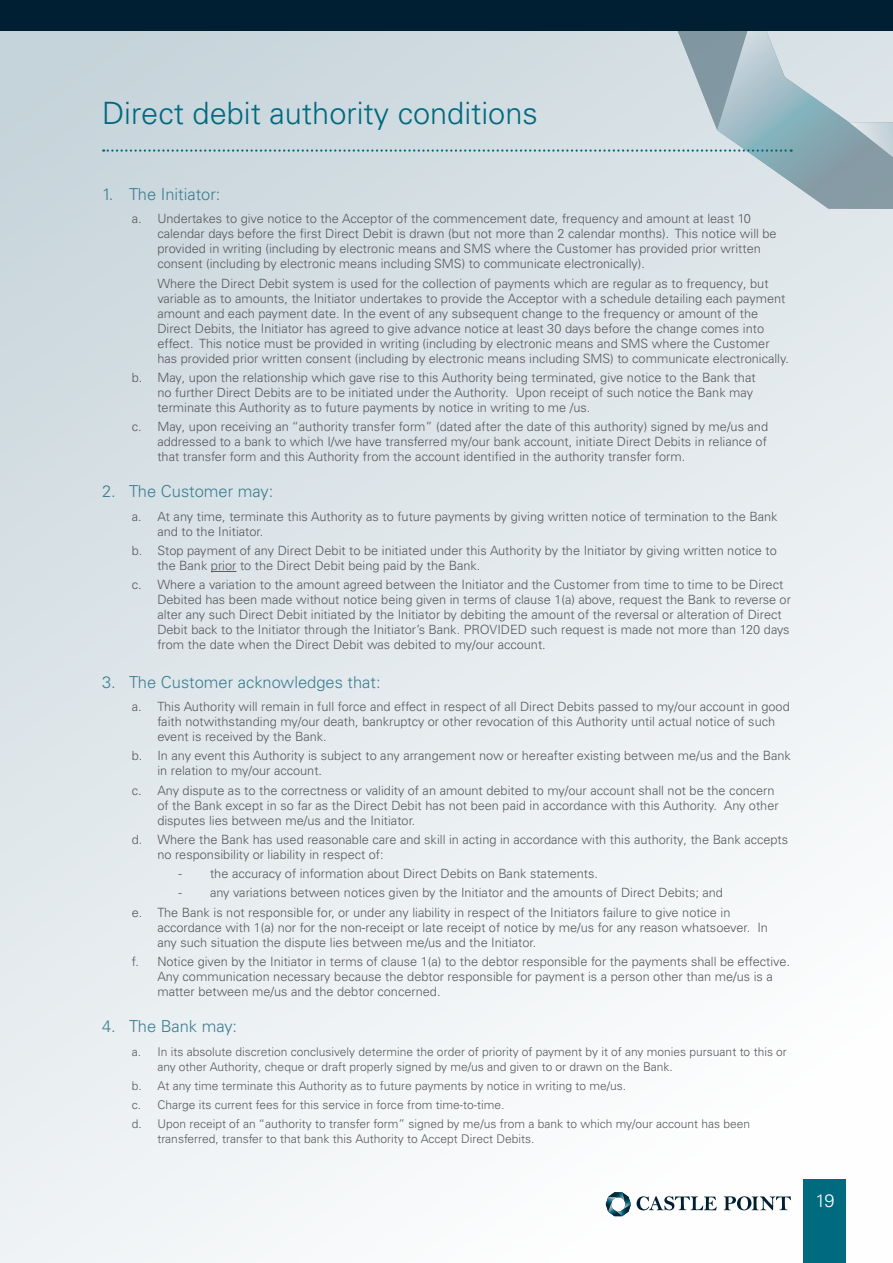
<style>
.page{position:relative;width:893px;height:1263px;background:#fff}
.page>*{position:absolute;margin:0;border:0;box-sizing:border-box;transform-origin:0 0}
.t1{font:300 30.75px "Univers LT Pro 45";color:#006a7e}
.t2{font:300 18px "Univers LT Pro 45";color:#fff}
.t3{font:300 16.5px "Univers LT Pro 45";color:#3d7e91}
.t4{font:300 12.75px/15px "Univers LT Pro 45";color:#58595b}
.t5{font:300 12px/19.2px "Univers LT Pro 45";color:#58595b}
</style>
<div class="page">
<div style="left:0;top:0;width:893px;height:1263px;background:linear-gradient(to bottom,#c6d4da,#fdfdfe)"></div>
<div style="left:804px;top:1180px;width:42px;height:83px;background:#006a7e"></div>
<svg style="left:724px;top:1196px;width:67px;height:14px"></svg>
<svg style="left:606px;top:1192px;width:111px;height:25px"></svg>
<svg style="left:211px;top:571px;width:25px;height:1px"></svg>
<svg style="left:103px;top:30px;width:790px;height:179px;background:#c6d3da"></svg>
<div style="left:0;top:0;width:893px;height:30px;background:#001f32"></div>
<h1 class="t1" style="left:102px;top:94px;width:437px">Direct debit authority conditions</h1>
<p class="t3" style="left:102px;top:184px;width:120px">1. The Initiator:</p>
<p class="t4" style="left:157px;top:211px;width:621px;text-indent:-26px">a. Undertakes to give notice to the Acceptor of the commencement date, frequency and amount at least 10 calendar days before the first Direct Debit is drawn (but not more than 2 calendar months). This notice will be provided in writing (including by electronic means and SMS where the Customer has provided prior written consent (including by electronic means including SMS) to communicate electronically).</p>
<p class="t4" style="left:157px;top:276px;width:633px">Where the Direct Debit system is used for the collection of payments which are regular as to frequency, but variable as to amounts, the Initiator undertakes to provide the Acceptor with a schedule detailing each payment amount and each payment date. In the event of any subsequent change to the frequency or amount of the Direct Debits, the Initiator has agreed to give advance notice at least 30 days before the change comes into effect. This notice must be provided in writing (including by electronic means and SMS where the Customer has provided prior written consent (including by electronic means including SMS) to communicate electronically.</p>
<p class="t4" style="left:157px;top:370px;width:600px;text-indent:-26px">b. May, upon the relationship which gave rise to this Authority being terminated, give notice to the Bank that no further Direct Debits are to be initiated under the Authority. Upon receipt of such notice the Bank may terminate this Authority as to future payments by notice in writing to me /us.</p>
<p class="t4" style="left:157px;top:419px;width:612px;text-align:justify;text-indent:-26px">c. May, upon receiving an “authority transfer form” (dated after the date of this authority) signed by me/us and addressed to a bank to which I/we have transferred my/our bank account, initiate Direct Debits in reliance of that transfer form and this Authority from the account identified in the authority transfer form.</p>
<p class="t3" style="left:102px;top:481px;width:173px">2. The Customer may:</p>
<p class="t4" style="left:157px;top:509px;width:622px;text-indent:-26px">a. At any time, terminate this Authority as to future payments by giving written notice of termination to the Bank and to the Initiator.</p>
<p class="t4" style="left:157px;top:543px;width:621px;text-indent:-26px">b. Stop payment of any Direct Debit to be initiated under this Authority by the Initiator by giving written notice to the Bank prior to the Direct Debit being paid by the Bank.</p>
<p class="t4" style="left:157px;top:577px;width:635px;text-indent:-26px">c. Where a variation to the amount agreed between the Initiator and the Customer from time to time to be Direct Debited has been made without notice being given in terms of clause 1(a) above, request the Bank to reverse or alter any such Direct Debit initiated by the Initiator by debiting the amount of the reversal or alteration of Direct Debit back to the Initiator through the Initiator’s Bank. PROVIDED such request is made not more than 120 days from the date when the Direct Debit was debited to my/our account.</p>
<p class="t3" style="left:102px;top:672px;width:280px">3. The Customer acknowledges that:</p>
<p class="t4" style="left:157px;top:699px;width:634px;text-indent:-26px">a. This Authority will remain in full force and effect in respect of all Direct Debits passed to my/our account in good faith notwithstanding my/our death, bankruptcy or other revocation of this Authority until actual notice of such event is received by the Bank.</p>
<p class="t4" style="left:157px;top:748px;width:635px;text-indent:-26px">b. In any event this Authority is subject to any arrangement now or hereafter existing between me/us and the Bank in relation to my/our account.</p>
<p class="t4" style="left:157px;top:782px;width:623px;text-indent:-26px">c. Any dispute as to the correctness or validity of an amount debited to my/our account shall not be the concern of the Bank except in so far as the Direct Debit has not been paid in accordance with this Authority. Any other disputes lies between me/us and the Initiator.</p>
<p class="t4" style="left:157px;top:832px;width:632px;text-indent:-26px">d. Where the Bank has used reasonable care and skill in acting in accordance with this authority, the Bank accepts no responsibility or liability in respect of:</p>
<p class="t4" style="left:179px;top:866px;width:421px">- the accuracy of information about Direct Debits on Bank statements.</p>
<p class="t4" style="left:132px;top:883px;width:600px;line-height:19.2px;text-indent:47px">- any variations between notices given by the Initiator and the amounts of Direct Debits; and e. The Bank is not responsible for, or under any liability in respect of the Initiators failure to give notice in</p>
<p class="t4" style="left:157px;top:919px;width:612px">accordance with 1(a) nor for the non-receipt or late receipt of notice by me/us for any reason whatsoever. In any such situation the dispute lies between me/us and the Initiator.</p>
<p class="t4" style="left:157px;top:954px;width:634px;text-indent:-26px">f. Notice given by the Initiator in terms of clause 1(a) to the debtor responsible for the payments shall be effective.<br>Any communication necessary because the debtor responsible for payment is a person other than me/us is a matter between me/us and the debtor concerned.</p>
<p class="t3" style="left:102px;top:1016px;width:137px">4. The Bank may:</p>
<p class="t5" style="left:157px;top:1044px;width:631px;line-height:15px;text-indent:-26px">a. In its absolute discretion conclusively determine the order of priority of payment by it of any monies pursuant to this or any other Authority, cheque or draft properly signed by me/us and given to or drawn on the Bank.</p>
<p class="t5" style="left:132px;top:1076px;width:620px">b. At any time terminate this Authority as to future payments by notice in writing to me/us.<br>c. Charge its current fees for this service in force from time-to-time.<br>d. Upon receipt of an “authority to transfer form” signed by me/us from a bank to which my/our account has been</p>
<p class="t5" style="left:157px;top:1129px;width:379px">transferred, transfer to that bank this Authority to Accept Direct Debits.</p>
<h2 class="t2" style="left:815px;top:1190px;width:21px">19</h2>
</div>
